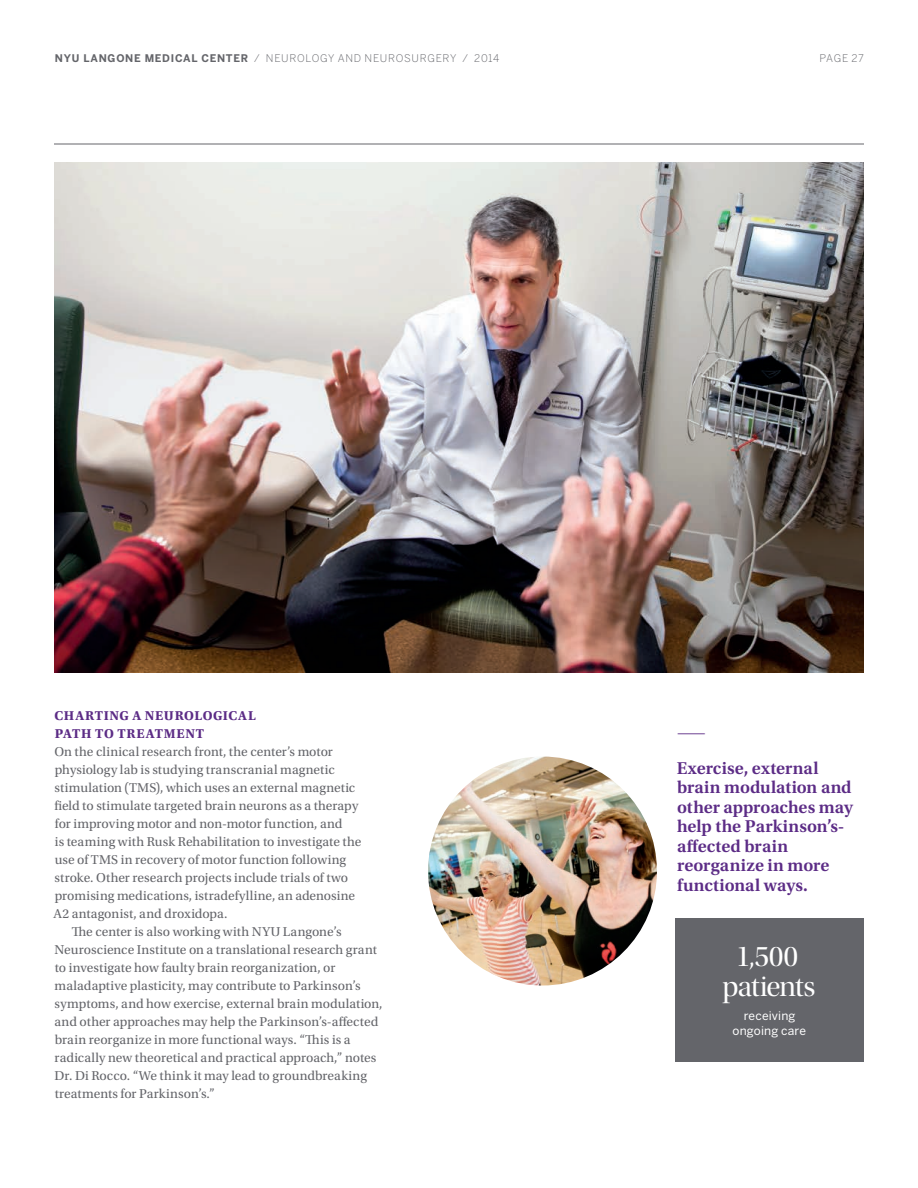
<style>
.page{position:relative;width:918px;height:1188px;background:#fff}
.page>*{position:absolute;margin:0;border:0;box-sizing:border-box;transform-origin:0 0}
.t1{font:30px/30px "Utopia Std Disp";letter-spacing:-.025em;color:#fff;text-align:center}
.t2{font:600 18px/19.5px "Utopia Std";color:#5c2c86}
.t3{font:18px "Utopia Std Disp";color:#5c2c86;scale:2 1}
.t4{font:13.5px/18px "Utopia Std";letter-spacing:.005em;color:#64656a}
.t5{font:13.5px/18px "Utopia Std Bold Capt";letter-spacing:.05em;color:#5c2c86}
.t6{font:12px/15px "Benton Sans";letter-spacing:.015em;color:#fff;text-align:center}
.t7{font:300 10.5px "Benton Sans";letter-spacing:.065em;color:#64656a}
.s1{font-weight:700}
</style>
<div class="page">
<img style="left:54px;top:162px;width:810px;height:510px">
<hr style="left:54px;top:144px;width:810px;height:1px;background:#64656a">
<div style="left:675px;top:918px;width:189px;height:144px;background:#64656a"></div>
<img style="left:428px;top:757px;width:229px;height:228px;border-radius:114px">
<p class="t7" style="left:55px;top:52px;width:446px"><span class="s1">NYU LANGONE MEDICAL CENTER</span> / NEUROLOGY AND NEUROSURGERY / 2014</p>
<p class="t7" style="left:820px;top:52px;width:46px">PAGE 27</p>
<p class="t5" style="left:55px;top:707px;width:203px">CHARTING A NEUROLOGICAL<br>PATH TO TREATMENT</p>
<p class="t4" style="left:54px;top:743px;width:309px">On the clinical research front, the center’s motor physiology lab is studying transcranial magnetic stimulation (TMS), which uses an external magnetic field to stimulate targeted brain neurons as a therapy for improving motor and non-motor function, and<br>is teaming with Rusk Rehabilitation to investigate the use of TMS in recovery of motor function following stroke. Other research projects include trials of two promising medications, istradefylline, an adenosine A2 antagonist, and droxidopa.</p>
<p class="t4" style="left:55px;top:923px;width:330px;text-indent:17px">The center is also working with NYU Langone’s Neuroscience Institute on a translational research grant to investigate how faulty brain reorganization, or maladaptive plasticity, may contribute to Parkinson’s symptoms, and how exercise, external brain modulation, and other approaches may help the Parkinson’s-affected brain reorganize in more functional ways. “This is a radically new theoretical and practical approach,” notes Dr. Di Rocco. “We think it may lead to groundbreaking treatments for Parkinson’s.”</p>
<h2 class="t3" style="left:676px;top:723px;width:16px">—</h2>
<h2 class="t2" style="left:677px;top:759px;width:178px">Exercise, external brain modulation and other approaches may help the Parkinson’s&shy;affected brain reorganize in more functional ways.</h2>
<h1 class="t1" style="left:723px;top:942px;width:94px">1,500 patients</h1>
<p class="t6" style="left:733px;top:1009px;width:75px">receiving ongoing care</p>
</div>
